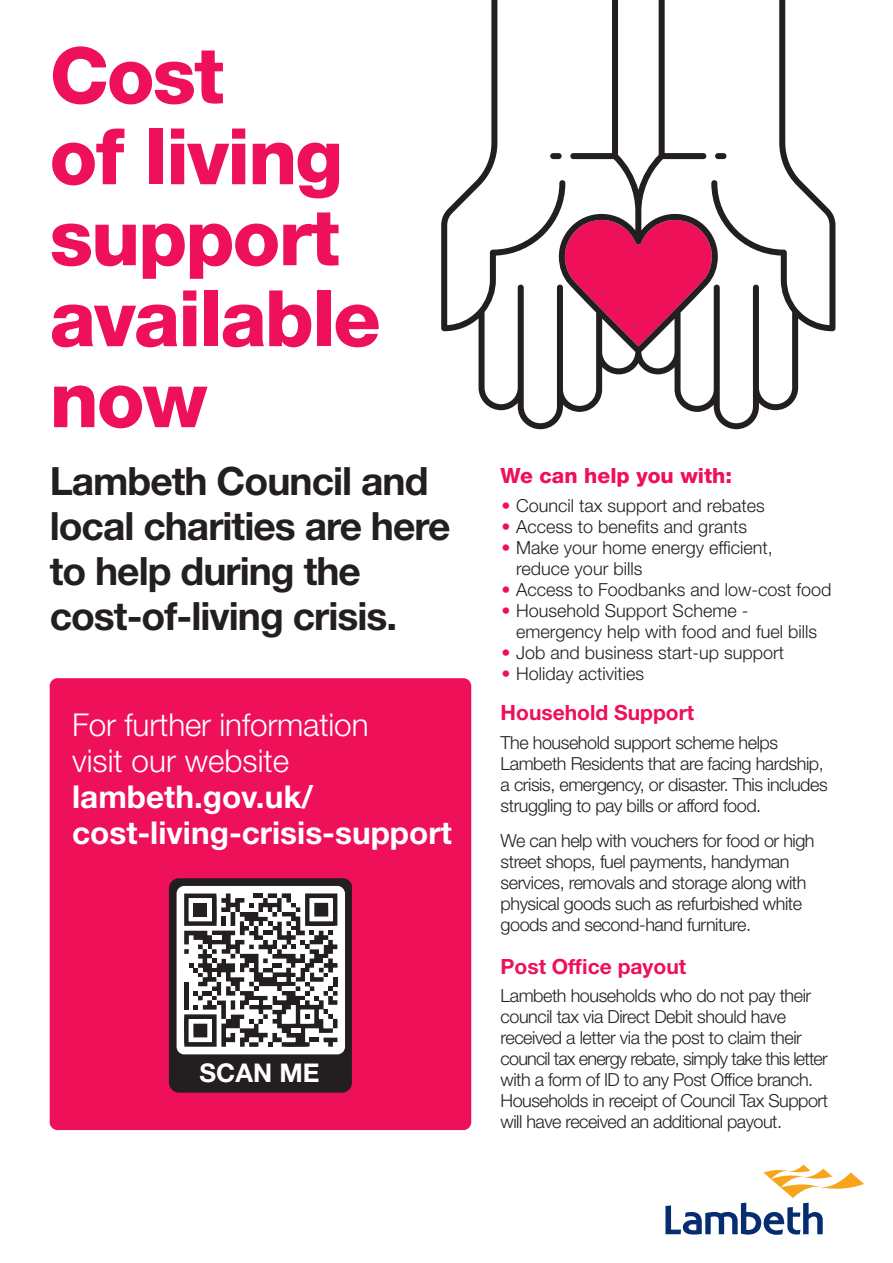
<style>
.page{position:relative;width:893px;height:1263px;background:#fff}
.page>*{position:absolute;margin:0;border:0;box-sizing:border-box;transform-origin:0 0}
.t1{font:800 78px/81px "Helvetica Neue LT Std";letter-spacing:-.025em;color:#ee1059}
.t2{font:700 39px/45px "Helvetica Neue LT Std";letter-spacing:-.025em;color:#231f20}
.t3{font:700 31.5px/36px "Helvetica Neue LT Std";color:#fff}
.t4{font:300 31.5px/36px "Helvetica Neue LT Std";letter-spacing:-.005em;color:#fff}
.t5{font:700 25.8px "Helvetica Neue LT Std";color:#fff}
.t6{font:700 21px "Helvetica Neue LT Std";color:#ee1059}
.t7{font:800 21px "Helvetica Neue LT Std";color:#ee1059}
.t8{font:300 18px/21px "Helvetica Neue LT Std";letter-spacing:-.025em;color:#231f20}
.t9{font:300 18px/21px "Helvetica Neue LT Std";color:#231f20}
.s1{color:#ee1059}
</style>
<div class="page">
<div style="left:50px;top:678px;width:421px;height:452px;background:#ee1059;border-radius:8px"></div>
<svg style="left:665px;top:1165px;width:199px;height:70px"></svg>
<svg style="left:441px;top:0;width:394px;height:429px"></svg>
<svg style="left:169px;top:878px;width:183px;height:215px;background:#827e7f"></svg>
<div style="left:263px;top:930px;width:9px;height:5px;background:#231f20"></div>
<h1 class="t1" style="left:50px;top:35px;width:333px">Cost<br>of living support available now</h1>
<h2 class="t2" style="left:50px;top:457px;width:402px">Lambeth Council and local charities are here to help during the cost-of-living crisis.</h2>
<h3 class="t4" style="left:72px;top:706px;width:298px">For further information visit our website</h3>
<h3 class="t3" style="left:72px;top:778px;width:381px">lambeth.gov.uk/ cost-living-crisis-support</h3>
<h3 class="t5" style="left:200px;top:1057px;width:121px">SCAN ME</h3>
<p class="t7" style="left:501px;top:463px;width:233px">We can help you with:</p>
<p class="t9" style="left:501px;top:495px;width:265px"><span class="s1">•</span> Council tax support and rebates</p>
<p class="t9" style="left:501px;top:516px;width:247px"><span class="s1">•</span> Access to benefits and grants</p>
<p class="t9" style="left:516px;top:537px;width:258px;text-indent:-15px"><span class="s1">•</span> Make your home energy efficient, reduce your bills</p>
<p class="t9" style="left:501px;top:579px;width:331px"><span class="s1">•</span> Access to Foodbanks and low-cost food</p>
<p class="t9" style="left:516px;top:600px;width:302px;text-indent:-15px"><span class="s1">•</span> Household Support Scheme - emergency help with food and fuel bills</p>
<p class="t9" style="left:501px;top:642px;width:284px"><span class="s1">•</span> Job and business start-up support</p>
<p class="t9" style="left:501px;top:663px;width:144px"><span class="s1">•</span> Holiday activities</p>
<p class="t6" style="left:501px;top:699px;width:195px">Household Support</p>
<p class="t8" style="left:501px;top:731px;width:329px">The household support scheme helps Lambeth Residents that are facing hardship, a crisis, emergency, or disaster. This includes struggling to pay bills or afford food.</p>
<p class="t8" style="left:501px;top:829px;width:315px">We can help with vouchers for food or high street shops, fuel payments, handyman services, removals and storage along with physical goods such as refurbished white goods and second-hand furniture.</p>
<p class="t6" style="left:501px;top:953px;width:187px">Post Office payout</p>
<p class="t8" style="left:501px;top:985px;width:329px">Lambeth households who do not pay their council tax via Direct Debit should have received a letter via the post to claim their council tax energy rebate, simply take this letter with a form of ID to any Post Office branch.<br>Households in receipt of Council Tax Support will have received an additional payout.</p>
</div>
